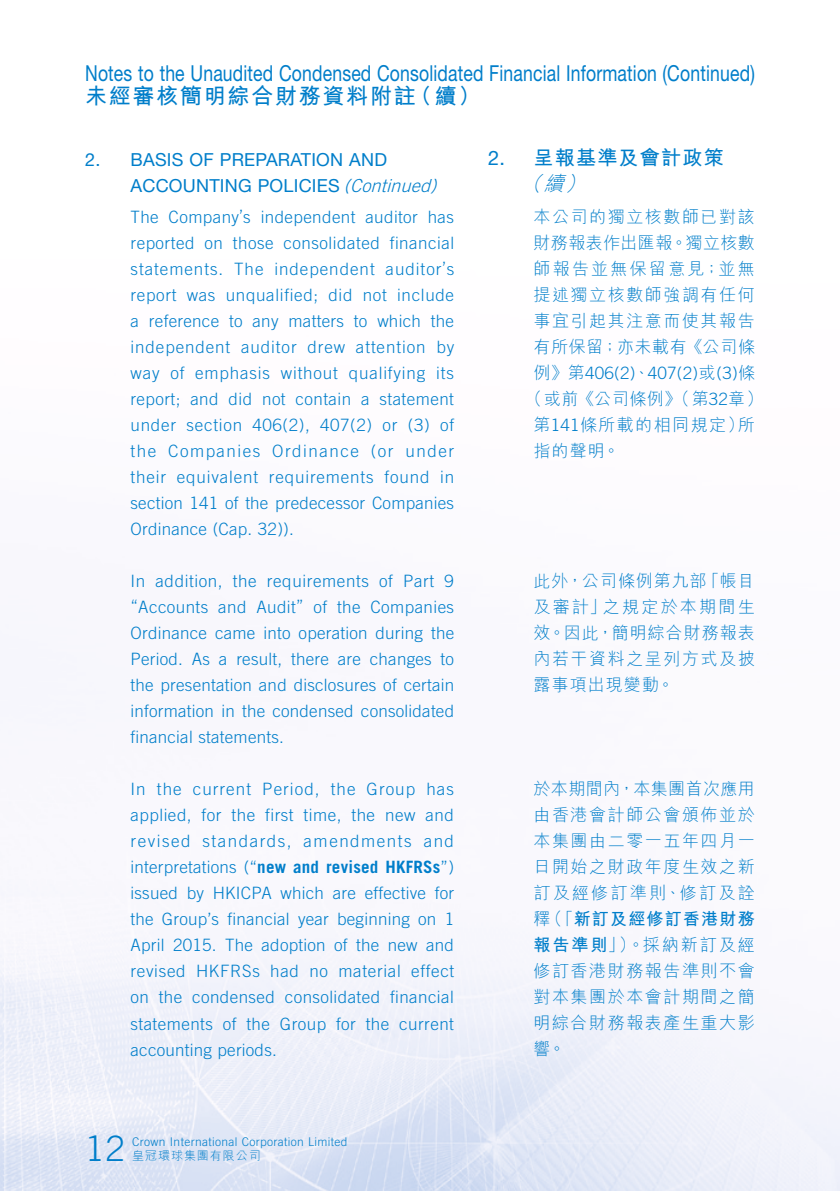
<style>
.page{position:relative;width:840px;height:1191px;background:#fff}
.page>*{position:absolute;margin:0;border:0;box-sizing:border-box;transform-origin:0 0}
.t1{font:300 35px "Trade Gothic LT Std";color:#007eca}
.t2{font:22px "Helvetica Neue LT Std";letter-spacing:.01em;color:#007eca;scale:.8 1}
.t3{font:700 22px "M Hei HK";letter-spacing:.08em;color:#007eca}
.C_Heading_1{font:700 20px/26px "M Hei HK";letter-spacing:.065em;color:#007eca}
.Heading_1{font:18px/26px "Helvetica Neue LT Std";letter-spacing:.015em;color:#007eca}
.Body_Text{font:300 17px/26px "Trade Gothic LT Std";letter-spacing:.015em;color:#007eca;text-align:justify}
.C_Body_Text{font:300 17px/26px "M Hei HK";letter-spacing:.09em;color:#007eca;text-align:justify}
.C_Body_Text-2{font:300 17px "Trade Gothic LT Std";color:#007eca}
.C_Body_Text-3{font:300 17px "M Hei HK";letter-spacing:.025em;color:#007eca}
.C_Body_Text-4{font:300 17px "M Hei HK";letter-spacing:.04em;color:#007eca}
.C_Body_Text-5{font:300 17px "M Hei HK";letter-spacing:.13em;color:#007eca}
.t4{font:300 12px "Trade Gothic LT Std";letter-spacing:.03em;color:#007eca}
.t5{font:300 12px "M Hei HK";letter-spacing:.08em;color:#007eca}
.s1{font-family:"Trade Gothic LT Std";font-weight:300;font-style:italic}
.s2{font-weight:700}
.s3{font-family:"Helvetica Neue LT Std";font-weight:400}
.s4{font-weight:300;font-style:italic}
.s5{font-family:"M Hei HK"}
.s6{font-family:"Trade Gothic LT Std"}
</style>
<div class="page">
<img style="left:0;top:932px;width:839px;height:259px">
<p class="t2" style="left:85px;top:60px;width:838px">Notes to the Unaudited Condensed Consolidated Financial Information (Continued)</p>
<p class="t3" style="left:85px;top:80px;width:396px">未經審核簡明綜合財務資料附註（續）</p>
<p class="Heading_1" style="left:130px;top:146px;width:313px;text-indent:-45px">2. BASIS OF PREPARATION AND<br>ACCOUNTING POLICIES <span class="s1">(Continued)</span></p>
<p class="Body_Text" style="left:130px;top:204px;width:325px">The Company’s independent auditor has reported on those consolidated financial statements. The independent auditor’s report was unqualified; did not include a reference to any matters to which the independent auditor drew attention by way of emphasis without qualifying its report; and did not contain a statement under section 406(2), 407(2) or (3) of the Companies Ordinance (or under their equivalent requirements found in section 141 of the predecessor Companies Ordinance (Cap. 32)).</p>
<p class="Body_Text" style="left:130px;top:568px;width:325px">In addition, the requirements of Part 9 “Accounts and Audit” of the Companies Ordinance came into operation during the Period. As a result, there are changes to the presentation and disclosures of certain information in the condensed consolidated financial statements.</p>
<p class="Body_Text" style="left:130px;top:776px;width:325px">In the current Period, the Group has applied, for the first time, the new and revised standards, amendments and interpretations (“<span class="s2">new and revised HKFRSs</span>”) issued by HKICPA which are effective for the Group’s financial year beginning on 1<br>April 2015. The adoption of the new and revised HKFRSs had no material effect on the condensed consolidated financial statements of the Group for the current accounting periods.</p>
<h1 class="t1" style="left:85px;top:1128px;width:41px">12</h1>
<p class="t4" style="left:132px;top:1134px;width:217px">Crown International Corporation Limited</p>
<p class="t5" style="left:132px;top:1149px;width:130px">皇冠環球集團有限公司</p>
<p class="C_Heading_1" style="left:521px;top:143px;width:204px;text-indent:-33px"><span class="s3">2.</span> 呈報基準及會計政策<span class="s4">（續）</span></p>
<p class="C_Body_Text" style="left:533px;top:203px;width:223px">本公司的獨立核數師已對該</p>
<p class="C_Body_Text-3" style="left:533px;top:234px;width:223px">財務報表作出匯報。獨立核數</p>
<p class="C_Body_Text-5" style="left:533px;top:260px;width:223px">師報告並無保留意見；並無</p>
<p class="C_Body_Text" style="left:533px;top:281px;width:223px">提述獨立核數師強調有任何</p>
<p class="C_Body_Text" style="left:533px;top:307px;width:223px">事宜引起其注意而使其報告</p>
<p class="C_Body_Text-4" style="left:533px;top:338px;width:223px">有所保留；亦未載有《公司條</p>
<p class="C_Body_Text-2" style="left:533px;top:363px;width:223px"><span class="s5">例》第</span>406(2)<span class="s5">、</span>407(2)<span class="s5">或</span>(3)<span class="s5">條</span></p>
<p class="C_Body_Text" style="left:524px;top:385px;width:240px">（或前《公司條例》（第<span class="s6">32</span>章）</p>
<p class="C_Body_Text" style="left:533px;top:411px;width:223px">第<span class="s6">141</span>條所載的相同規定）所</p>
<p class="C_Body_Text" style="left:533px;top:437px;width:88px">指的聲明。</p>
<p class="C_Body_Text" style="left:533px;top:567px;width:223px">此外，公司條例第九部「帳目及審計」之規定於本期間生效。因此，簡明綜合財務報表內若干資料之呈列方式及披露事項出現變動。</p>
<p class="C_Body_Text" style="left:533px;top:775px;width:223px">於本期間內，本集團首次應用由香港會計師公會頒佈並於本集團由二零一五年四月一日開始之財政年度生效之新訂及經修訂準則、修訂及詮釋（「<span class="s2">新訂及經修訂香港財務報告準則</span>」）。採納新訂及經修訂香港財務報告準則不會對本集團於本會計期間之簡明綜合財務報表產生重大影響。</p>
</div>
